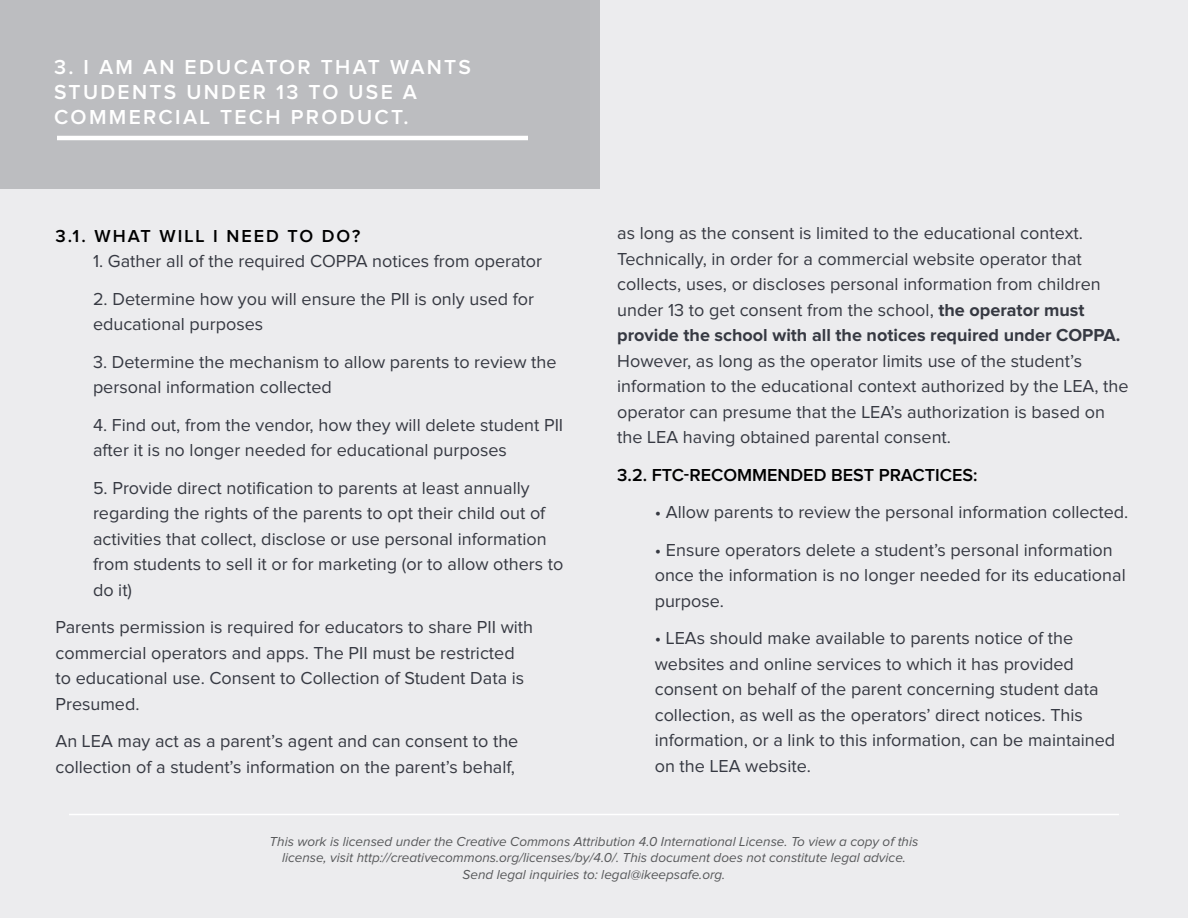
<style>
.page{position:relative;width:1188px;height:918px;background:#ececee}
.page>*{position:absolute;margin:0;border:0;box-sizing:border-box;transform-origin:0 0}
.headers{font:600 21px/25.2px "Proxima Nova";letter-spacing:.11em;color:#fff}
.Body_Copy{font:18px/25.5px "Proxima Nova";color:#363942}
.headers-2{font:18px "Proxima Nova";color:#363942}
.Body_Copy-2{font:600 18px "Proxima Nova";color:#000}
.headers-3{font:600 18px "Proxima Nova";letter-spacing:.11em;color:#000}
.t1{font:italic 13.5px/16.2px "Proxima Nova";color:#57585a;text-align:center}
.s1{font-weight:700}
</style>
<div class="page">
<hr style="left:69px;top:814px;width:1050px;height:1px;background:#fff">
<div style="left:0;top:0;width:600px;height:189px;background:#bcbdc0"></div>
<hr style="left:57px;top:136px;width:471px;height:4px;background:#fff">
<p class="headers" style="left:54px;top:55px;width:419px">3. I AM AN EDUCATOR THAT WANTS<br>STUDENTS UNDER 13 TO USE A<br>COMMERCIAL TECH PRODUCT.</p>
<p class="headers-3" style="left:56px;top:225px;width:306px">3.1. WHAT WILL I NEED TO DO?</p>
<p class="headers-2" style="left:93px;top:251px;width:451px">1. Gather all of the required COPPA notices from operator</p>
<p class="Body_Copy" style="left:93px;top:286px;width:443px">2. Determine how you will ensure the PII is only used for educational purposes</p>
<p class="Body_Copy" style="left:93px;top:349px;width:465px">3. Determine the mechanism to allow parents to review the personal information collected</p>
<p class="Body_Copy" style="left:93px;top:412px;width:472px">4. Find out, from the vendor, how they will delete student PII after it is no longer needed for educational purposes</p>
<p class="Body_Copy" style="left:93px;top:475px;width:472px">5. Provide direct notification to parents at least annually regarding the rights of the parents to opt their child out of activities that collect, disclose or use personal information from students to sell it or for marketing (or to allow others to do it)</p>
<p class="Body_Copy" style="left:56px;top:615px;width:479px">Parents permission is required for educators to share PII with commercial operators and apps. The PII must be restricted to educational use. Consent to Collection of Student Data is Presumed.</p>
<p class="Body_Copy" style="left:56px;top:729px;width:464px">An LEA may act as a parent’s agent and can consent to the collection of a student’s information on the parent’s behalf,</p>
<p class="Body_Copy" style="left:617px;top:221px;width:513px">as long as the consent is limited to the educational context.<br>Technically, in order for a commercial website operator that collects, uses, or discloses personal information from children under 13 to get consent from the school, <span class="s1">the operator must provide the school with all the notices required under COPPA.<br></span>However, as long as the operator limits use of the student’s information to the educational context authorized by the LEA, the operator can presume that the LEA’s authorization is based on the LEA having obtained parental consent.</p>
<p class="Body_Copy-2" style="left:617px;top:465px;width:362px">3.2. FTC-RECOMMENDED BEST PRACTICES:</p>
<p class="Body_Copy" style="left:655px;top:500px;width:475px">• Allow parents to review the personal information collected.</p>
<p class="Body_Copy" style="left:655px;top:537px;width:472px">• Ensure operators delete a student’s personal information once the information is no longer needed for its educational purpose.</p>
<p class="Body_Copy" style="left:655px;top:626px;width:462px">• LEAs should make available to parents notice of the websites and online services to which it has provided consent on behalf of the parent concerning student data collection, as well as the operators’ direct notices. This information, or a link to this information, can be maintained on the LEA website.</p>
<p class="t1" style="left:270px;top:834px;width:650px">This work is licensed under the Creative Commons Attribution 4.0 International License. To view a copy of this license, visit http://creativecommons.org/licenses/by/4.0/. This document does not constitute legal advice.<br>Send legal inquiries to: legal@ikeepsafe.org.</p>
</div>
